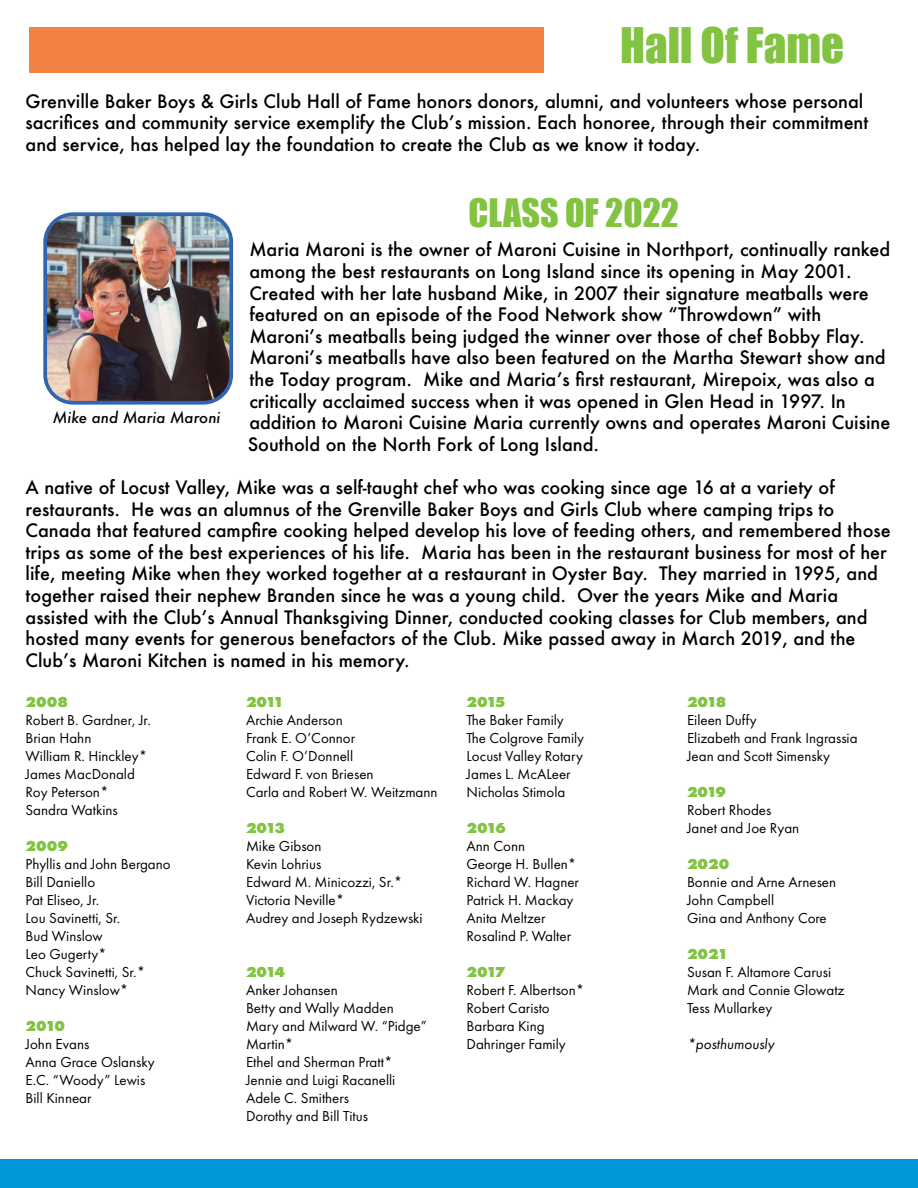
<style>
.page{position:relative;width:918px;height:1188px;background:#fff}
.page>*{position:absolute;margin:0;border:0;box-sizing:border-box;transform-origin:0 0}
.t1{font:45px "Impact";color:#82c341}
.t2{font:36px "Impact";color:#82c341}
.t3{font:500 18px/21.6px "Futura";color:#000}
.t4{font:15px/18px "Futura PT";color:#000}
.t5{font:800 15px "Futura PT";color:#82c341}
.t6{font:italic 500 15px "Futura";color:#000}
.t7{font:italic 15px "Futura PT";color:#000}
</style>
<div class="page">
<div style="left:0;top:1159px;width:918px;height:29px;background:#0098d8"></div>
<div style="left:29px;top:27px;width:514px;height:45px;background:#f18244"></div>
<img style="left:48px;top:217px;width:180px;height:183px">
<div style="left:43px;top:212px;width:190px;height:193px;border:4px solid #3165af;border-radius:28px"></div>
<h1 class="t1" style="left:620px;top:10px;width:226px">Hall Of Fame</h1>
<p class="t3" style="left:26px;top:90px;width:844px">Grenville Baker Boys &amp; Girls Club Hall of Fame honors donors, alumni, and volunteers whose personal sacrifices and community service exemplify the Club’s mission. Each honoree, through their commitment and service, has helped lay the foundation to create the Club as we know it today.</p>
<h2 class="t2" style="left:469px;top:185px;width:212px">CLASS OF 2022</h2>
<p class="t3" style="left:248px;top:239px;width:644px">Maria Maroni is the owner of Maroni Cuisine in Northport, continually ranked among the best restaurants on Long Island since its opening in May 2001.<br>Created with her late husband Mike, in 2007 their signature meatballs were featured on an episode of the Food Network show “Throwdown” with Maroni’s meatballs being judged the winner over those of chef Bobby Flay.<br>Maroni’s meatballs have also been featured on the Martha Stewart show and the Today program. Mike and Maria’s first restaurant, Mirepoix, was also a critically acclaimed success when it was opened in Glen Head in 1997. In addition to Maroni Cuisine Maria currently owns and operates Maroni Cuisine Southold on the North Fork of Long Island.</p>
<p class="t3" style="left:26px;top:476px;width:867px">A native of Locust Valley, Mike was a self-taught chef who was cooking since age 16 at a variety of restaurants. He was an alumnus of the Grenville Baker Boys and Girls Club where camping trips to Canada that featured campfire cooking helped develop his love of feeding others, and remembered those trips as some of the best experiences of his life. Maria has been in the restaurant business for most of her life, meeting Mike when they worked together at a restaurant in Oyster Bay. They married in 1995, and together raised their nephew Branden since he was a young child. Over the years Mike and Maria assisted with the Club’s Annual Thanksgiving Dinner, conducted cooking classes for Club members, and hosted many events for generous benefactors of the Club. Mike passed away in March 2019, and the Club’s Maroni Kitchen is named in his memory.</p>
<p class="t5" style="left:26px;top:692px;width:44px">2008</p>
<p class="t4" style="left:26px;top:711px;width:127px">Robert B. Gardner, Jr.<br>Brian Hahn<br>William R. Hinckley*<br>James MacDonald<br>Roy Peterson*<br>Sandra Watkins</p>
<p class="t5" style="left:26px;top:836px;width:44px">2009</p>
<p class="t4" style="left:26px;top:855px;width:147px">Phyllis and John Bergano<br>Bill Daniello<br>Pat Eliseo, Jr.<br>Lou Savinetti, Sr.<br>Bud Winslow<br>Leo Gugerty*<br>Chuck Savinetti, Sr.*<br>Nancy Winslow*</p>
<p class="t5" style="left:26px;top:1016px;width:41px">2010</p>
<p class="t4" style="left:26px;top:1035px;width:131px">John Evans<br>Anna Grace Oslansky<br>E.C. “Woody” Lewis<br>Bill Kinnear</p>
<p class="t6" style="left:53px;top:408px;width:169px">Mike and Maria Maroni</p>
<p class="t5" style="left:246px;top:692px;width:39px">2011</p>
<p class="t4" style="left:246px;top:711px;width:193px">Archie Anderson<br>Frank E. O’Connor<br>Colin F. O’Donnell<br>Edward F. von Briesen<br>Carla and Robert W. Weitzmann</p>
<p class="t5" style="left:246px;top:818px;width:41px">2013</p>
<p class="t4" style="left:246px;top:837px;width:178px">Mike Gibson<br>Kevin Lohrius<br>Edward M. Minicozzi, Sr.*<br>Victoria Neville*<br>Audrey and Joseph Rydzewski</p>
<p class="t5" style="left:467px;top:692px;width:40px">2015</p>
<p class="t4" style="left:467px;top:711px;width:119px">The Baker Family<br>The Colgrove Family<br>Locust Valley Rotary<br>James L. McALeer<br>Nicholas Stimola</p>
<p class="t5" style="left:467px;top:818px;width:41px">2016</p>
<p class="t4" style="left:467px;top:837px;width:114px">Ann Conn<br>George H. Bullen*<br>Richard W. Hagner<br>Patrick H. Mackay<br>Anita Meltzer<br>Rosalind P. Walter</p>
<p class="t5" style="left:467px;top:962px;width:41px">2017</p>
<p class="t4" style="left:467px;top:981px;width:119px">Robert F. Albertson*<br>Robert Caristo<br>Barbara King<br>Dahringer Family</p>
<p class="t5" style="left:687px;top:692px;width:41px">2018</p>
<p class="t4" style="left:687px;top:711px;width:172px">Eileen Duffy<br>Elizabeth and Frank Ingrassia<br>Jean and Scott Simensky</p>
<p class="t5" style="left:687px;top:782px;width:41px">2019</p>
<p class="t4" style="left:687px;top:801px;width:114px">Robert Rhodes<br>Janet and Joe Ryan</p>
<p class="t5" style="left:687px;top:854px;width:44px">2020</p>
<p class="t4" style="left:687px;top:873px;width:151px">Bonnie and Arne Arnesen<br>John Campbell<br>Gina and Anthony Core</p>
<p class="t5" style="left:687px;top:944px;width:43px">2021</p>
<p class="t4" style="left:687px;top:963px;width:159px">Susan F. Altamore Carusi<br>Mark and Connie Glowatz<br>Tess Mullarkey</p>
<p class="t7" style="left:687px;top:1035px;width:89px">*posthumously</p>
<p class="t5" style="left:246px;top:962px;width:41px">2014</p>
<p class="t4" style="left:246px;top:981px;width:182px">Anker Johansen<br>Betty and Wally Madden<br>Mary and Milward W. “Pidge”<br>Martin*<br>Ethel and Sherman Pratt*<br>Jennie and Luigi Racanelli<br>Adele C. Smithers<br>Dorothy and Bill Titus</p>
</div>
